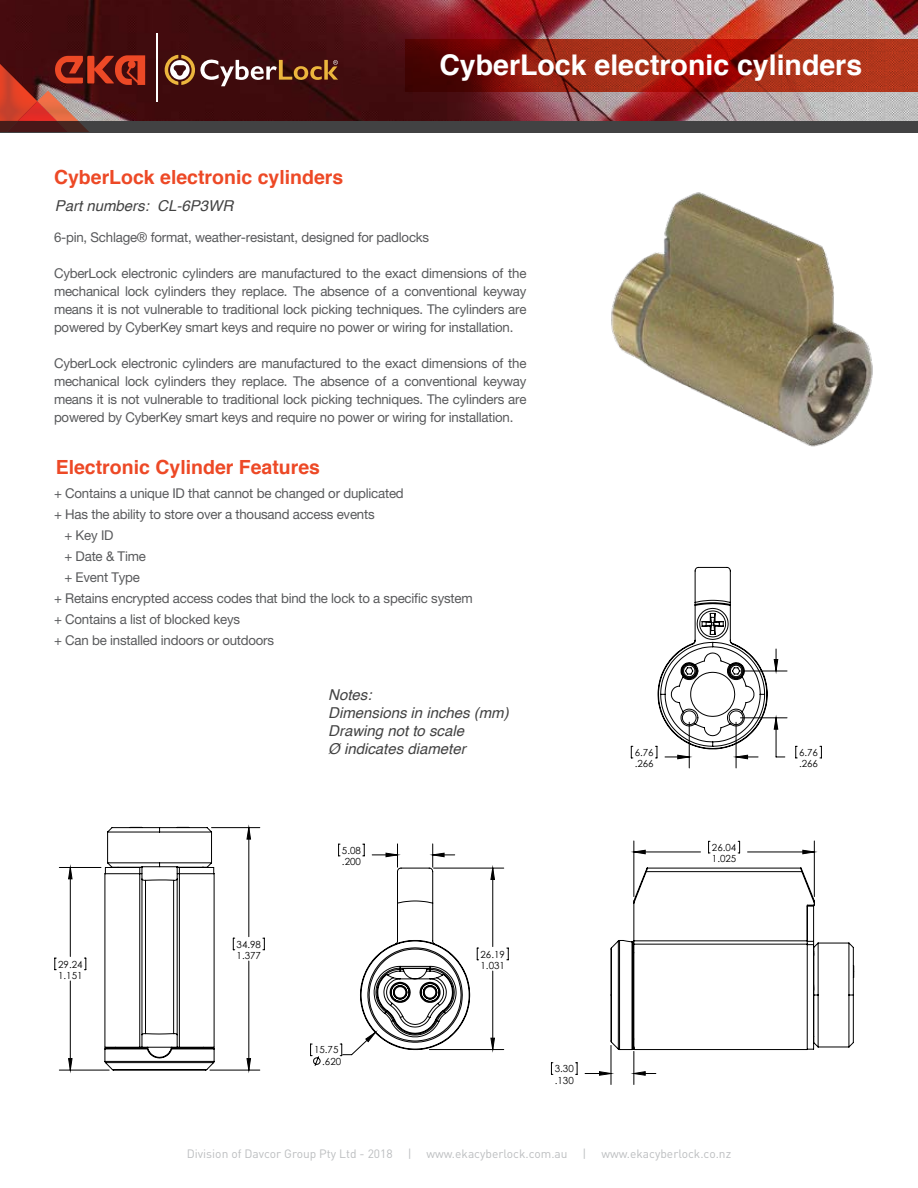
<style>
.page{position:relative;width:918px;height:1188px;background:#fff}
.page>*{position:absolute;margin:0;border:0;box-sizing:border-box;transform-origin:0 0}
.t1{font:700 28.5px "Helvetica";color:#fff}
.t2{font:700 19.5px "Helvetica";color:#ed4926}
.t3{font:italic 15px/18px "Helvetica";color:#424242}
.t4{font:13.5px/18px "Helvetica Neue";letter-spacing:-.015em;color:#58595b;text-align:justify}
.t5{font:12px "DIN";color:#bcbec0}
.t6{font:9.75px/11.2px "Century Gothic";color:#000}
</style>
<div class="page">
<img style="left:0;top:0;width:918px;height:121px">
<div style="left:0;top:121px;width:918px;height:11px;background:#424243"></div>
<img style="left:0;top:64px;width:37px;height:57px">
<img style="left:37px;top:91px;width:41px;height:30px">
<img style="left:18px;top:101px;width:39px;height:20px">
<svg style="left:0;top:121px;width:89px;height:11px"></svg>
<svg style="left:405px;top:39px;width:513px;height:53px;background:#941f10"></svg>
<svg style="left:165px;top:55px;width:173px;height:31px;background:#704436"></svg>
<hr style="left:156px;top:33px;width:1px;height:69px;background:#fff">
<svg style="left:55px;top:55px;width:90px;height:30px;background:#9f2d1a"></svg>
<img style="left:611px;top:192px;width:262px;height:255px">
<svg style="left:104px;top:567px;width:751px;height:504px"></svg>
<h1 class="t1" style="left:439px;top:42px;width:424px">CyberLock electronic cylinders</h1>
<h2 class="t2" style="left:54px;top:162px;width:291px">CyberLock electronic cylinders</h2>
<p class="t3" style="left:55px;top:197px;width:180px">Part numbers: CL-6P3WR</p>
<p class="t4" style="left:54px;top:228px;width:377px">6-pin, Schlage® format, weather-resistant, designed for padlocks</p>
<p class="t4" style="left:54px;top:264px;width:474px">CyberLock electronic cylinders are manufactured to the exact dimensions of the mechanical lock cylinders they replace. The absence of a conventional keyway means it is not vulnerable to traditional lock picking techniques. The cylinders are powered by CyberKey smart keys and require no power or wiring for installation.</p>
<p class="t4" style="left:54px;top:354px;width:474px">CyberLock electronic cylinders are manufactured to the exact dimensions of the mechanical lock cylinders they replace. The absence of a conventional keyway means it is not vulnerable to traditional lock picking techniques. The cylinders are powered by CyberKey smart keys and require no power or wiring for installation.</p>
<h2 class="t2" style="left:56px;top:451px;width:266px">Electronic Cylinder Features</h2>
<p class="t4" style="left:54px;top:484px;width:351px">+ Contains a unique ID that cannot be changed or duplicated</p>
<p class="t4" style="left:54px;top:505px;width:322px">+ Has the ability to store over a thousand access events</p>
<p class="t4" style="left:64px;top:526px;width:51px">+ Key ID</p>
<p class="t4" style="left:64px;top:547px;width:83px">+ Date &amp; Time</p>
<p class="t4" style="left:64px;top:568px;width:77px">+ Event Type</p>
<p class="t4" style="left:54px;top:589px;width:420px">+ Retains encrypted access codes that bind the lock to a specific system</p>
<p class="t4" style="left:54px;top:610px;width:188px">+ Contains a list of blocked keys</p>
<p class="t4" style="left:54px;top:631px;width:222px">+ Can be installed indoors or outdoors</p>
<p class="t3" style="left:328px;top:687px;width:182px">Notes:<br>Dimensions in inches (mm)<br>Drawing not to scale<br>Ø indicates diameter</p>
<p class="t6" style="left:58px;top:958px;width:26px">29.24<br>1.151</p>
<p class="t6" style="left:237px;top:938px;width:26px">34.98<br>1.377</p>
<p class="t6" style="left:342px;top:844px;width:20px">5.08 .200</p>
<p class="t6" style="left:314px;top:1044px;width:29px;text-align:right">15.75 .620</p>
<p class="t6" style="left:481px;top:948px;width:26px">26.19<br>1.031</p>
<p class="t6" style="left:555px;top:1063px;width:20px">3.30 .130</p>
<p class="t6" style="left:635px;top:746px;width:20px">6.76 .266</p>
<p class="t6" style="left:799px;top:746px;width:20px">6.76 .266</p>
<p class="t6" style="left:712px;top:841px;width:26px">26.04<br>1.025</p>
<p class="t5" style="left:187px;top:1146px;width:546px">Division of Davcor Group Pty Ltd - 2018 | www.ekacyberlock.com.au | www.ekacyberlock.co.nz</p>
</div>
